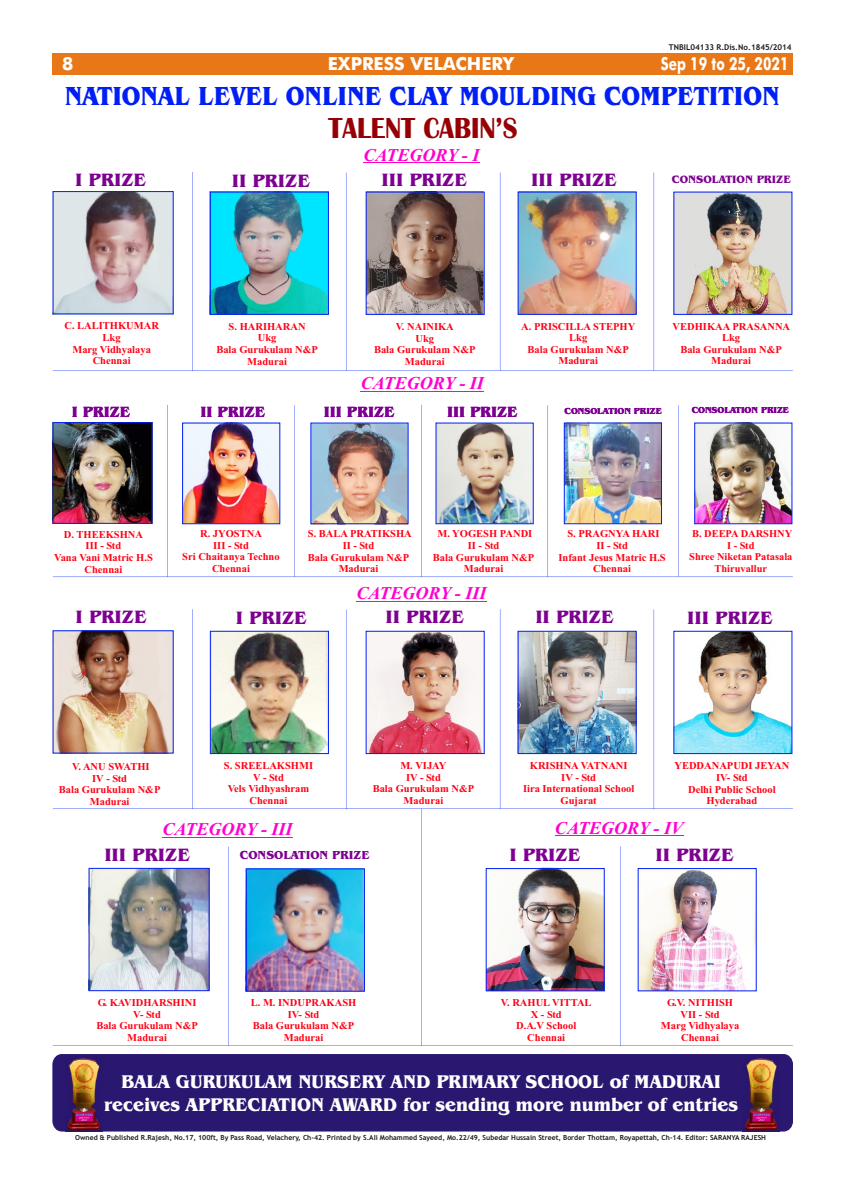
<style>
.page{position:relative;width:842px;height:1191px;background:#fff}
.page>*{position:absolute;margin:0;border:0;box-sizing:border-box;transform-origin:0 0}
.t1{font:700 30px "Britannic";color:#960005;scale:.9 1}
.t2{font:700 27px "Benguiat Bk BT";color:#001ff5;scale:.9 1}
.t3{font:700 19px/23px "Benguiat Bk BT";color:#fff;text-align:center;scale:.95 1}
.t4{font:700 18.5px "Benguiat Bk BT";color:#7d0091}
.t5{font:italic 700 18px "Times New Roman";color:#ff00cf}
.t6{font:700 18px "Futura Md BT";color:#fff}
.t7{font:700 18px "Futura Md BT";color:#fff;scale:.76 1}
.t8{font:700 15.2px "Benguiat Bk BT";color:#7d0091}
.t9{font:700 12px "Benguiat Bk BT";color:#7d0091}
.t10{font:700 11px "Benguiat Bk BT";color:#7d0091}
.t11{font:700 10.5px/11.6px "Times New Roman";color:#ff0014;text-align:center}
.t12{font:700 10.4px/11.5px "Times New Roman";color:#ff0014;text-align:center}
.t13{font:700 9px "Benguiat Bk BT";color:#7d0091}
.t14{font:700 8px "Trebuchet MS";color:#1f1a17}
.t15{font:700 7px "Trebuchet MS";color:#1f1a17}
</style>
<div class="page">
<div style="left:53px;top:53px;width:740px;height:21px;background:#e87817"></div>
<hr style="left:363px;top:162px;width:116px;height:1px;background:#ff00cf">
<hr style="left:361px;top:391px;width:123px;height:1px;background:#ff00cf">
<hr style="left:356px;top:601px;width:130px;height:1px;background:#ff00cf">
<img style="left:53px;top:609px;width:740px;height:437px">
<img style="left:53px;top:405px;width:740px;height:173px">
<img style="left:53px;top:172px;width:740px;height:199px">
<hr style="left:163px;top:837px;width:130px;height:1px;background:#ff00cf">
<div style="left:53px;top:1054px;width:740px;height:77px;background:#291770;border:1px solid #291770;border-radius:9px"></div>
<img style="left:742px;top:1058px;width:37px;height:73px">
<img style="left:65px;top:1058px;width:37px;height:73px">
<h3 class="t6" style="left:62px;top:56px;width:13px">8</h3>
<h3 class="t6" style="left:328px;top:57px;width:188px">EXPRESS VELACHERY</h3>
<p class="t14" style="left:669px;top:44px;width:124px">TNBIL04133 R.Dis.No.1845/2014</p>
<h3 class="t7" style="left:661px;top:56px;width:170px">Sep 19 to 25, 2021</h3>
<h2 class="t2" style="left:65px;top:84px;width:796px">NATIONAL LEVEL ONLINE CLAY MOULDING COMPETITION</h2>
<h1 class="t1" style="left:329px;top:117px;width:212px">TALENT CABIN’S</h1>
<h3 class="t5" style="left:363px;top:148px;width:118px">CATEGORY - I</h3>
<h3 class="t4" style="left:75px;top:172px;width:73px">I PRIZE</h3>
<h3 class="t4" style="left:232px;top:173px;width:80px">II PRIZE</h3>
<h3 class="t4" style="left:381px;top:172px;width:87px">III PRIZE</h3>
<h3 class="t4" style="left:531px;top:172px;width:87px">III PRIZE</h3>
<p class="t10" style="left:672px;top:174px;width:121px">CONSOLATION PRIZE</p>
<p class="t11" style="left:64px;top:321px;width:96px">C. LALITHKUMAR<br>Lkg<br>Marg Vidhyalaya<br>Chennai</p>
<p class="t11" style="left:216px;top:321px;width:103px">S. HARIHARAN<br>Ukg<br>Bala Gurukulam N&amp;P<br>Madurai</p>
<p class="t11" style="left:374px;top:322px;width:103px">V. NAINIKA<br>Ukg<br>Bala Gurukulam N&amp;P<br>Madurai</p>
<p class="t11" style="left:521px;top:321px;width:116px">A. PRISCILLA STEPHY<br>Lkg<br>Bala Gurukulam N&amp;P<br>Madurai</p>
<p class="t11" style="left:673px;top:321px;width:119px">VEDHIKAA PRASANNA<br>Lkg<br>Bala Gurukulam N&amp;P<br>Madurai</p>
<h3 class="t5" style="left:361px;top:377px;width:125px">CATEGORY - II</h3>
<h3 class="t8" style="left:72px;top:405px;width:60px">I PRIZE</h3>
<h3 class="t8" style="left:201px;top:405px;width:66px">II PRIZE</h3>
<h3 class="t8" style="left:324px;top:405px;width:72px">III PRIZE</h3>
<h3 class="t8" style="left:447px;top:405px;width:72px">III PRIZE</h3>
<p class="t13" style="left:565px;top:407px;width:99px">CONSOLATION PRIZE</p>
<p class="t13" style="left:692px;top:406px;width:99px">CONSOLATION PRIZE</p>
<p class="t11" style="left:54px;top:529px;width:100px">D. THEEKSHNA<br>III - Std<br>Vana Vani Matric H.S<br>Chennai</p>
<p class="t11" style="left:182px;top:529px;width:99px">R. JYOSTNA<br>III - Std<br>Sri Chaitanya Techno<br>Chennai</p>
<p class="t11" style="left:308px;top:529px;width:106px">S. BALA PRATIKSHA<br>II - Std<br>Bala Gurukulam N&amp;P<br>Madurai</p>
<p class="t11" style="left:433px;top:529px;width:103px">M. YOGESH PANDI<br>II - Std<br>Bala Gurukulam N&amp;P<br>Madurai</p>
<p class="t11" style="left:558px;top:529px;width:109px">S. PRAGNYA HARI<br>II - Std<br>Infant Jesus Matric H.S<br>Chennai</p>
<p class="t12" style="left:689px;top:529px;width:105px">B. DEEPA DARSHNY<br>I - Std<br>Shree Niketan Patasala<br>Thiruvallur</p>
<h3 class="t5" style="left:356px;top:587px;width:132px">CATEGORY - III</h3>
<h3 class="t4" style="left:76px;top:609px;width:73px">I PRIZE</h3>
<h3 class="t4" style="left:236px;top:610px;width:73px">I PRIZE</h3>
<h3 class="t4" style="left:386px;top:609px;width:80px">II PRIZE</h3>
<h3 class="t4" style="left:535px;top:609px;width:80px">II PRIZE</h3>
<h3 class="t4" style="left:687px;top:610px;width:87px">III PRIZE</h3>
<p class="t11" style="left:59px;top:762px;width:103px">V. ANU SWATHI<br>IV - Std<br>Bala Gurukulam N&amp;P<br>Madurai</p>
<p class="t11" style="left:224px;top:761px;width:91px">S. SREELAKSHMI<br>V - Std<br>Vels Vidhyashram<br>Chennai</p>
<p class="t11" style="left:373px;top:761px;width:103px">M. VIJAY<br>IV - Std<br>Bala Gurukulam N&amp;P<br>Madurai</p>
<p class="t11" style="left:523px;top:761px;width:113px">KRISHNA VATNANI<br>IV - Std<br>Iira International School<br>Gujarat</p>
<p class="t11" style="left:674px;top:761px;width:116px">YEDDANAPUDI JEYAN<br>IV- Std<br>Delhi Public School<br>Hyderabad</p>
<h3 class="t5" style="left:163px;top:823px;width:132px">CATEGORY - III</h3>
<h3 class="t5" style="left:555px;top:822px;width:130px">CATEGORY - IV</h3>
<h3 class="t4" style="left:104px;top:847px;width:87px">III PRIZE</h3>
<p class="t9" style="left:240px;top:849px;width:131px">CONSOLATION PRIZE</p>
<h3 class="t4" style="left:509px;top:847px;width:73px">I PRIZE</h3>
<h3 class="t4" style="left:655px;top:847px;width:80px">II PRIZE</h3>
<p class="t11" style="left:96px;top:998px;width:103px">G. KAVIDHARSHINI<br>V- Std<br>Bala Gurukulam N&amp;P<br>Madurai</p>
<p class="t11" style="left:251px;top:998px;width:107px">L. M. INDUPRAKASH<br>IV- Std<br>Bala Gurukulam N&amp;P<br>Madurai</p>
<p class="t11" style="left:501px;top:998px;width:92px">V. RAHUL VITTAL<br>X - Std<br>D.A.V School<br>Chennai</p>
<p class="t11" style="left:661px;top:998px;width:80px">G.V. NITHISH<br>VII - Std<br>Marg Vidhyalaya<br>Chennai</p>
<h3 class="t3" style="left:104px;top:1071px;width:669px">BALA GURUKULAM NURSERY AND PRIMARY SCHOOL of MADURAI receives APPRECIATION AWARD for sending more number of entries</h3>
<p class="t15" style="left:75px;top:1135px;width:692px">Owned &amp; Published R.Rajesh, No.17, 100ft, By Pass Road, Velachery, Ch-42. Printed by S.Ali Mohammed Sayeed, Mo.22/49, Subedar Hussain Street, Border Thottam, Royapettah, Ch-14. Editor: SARANYA RAJESH</p>
</div>
